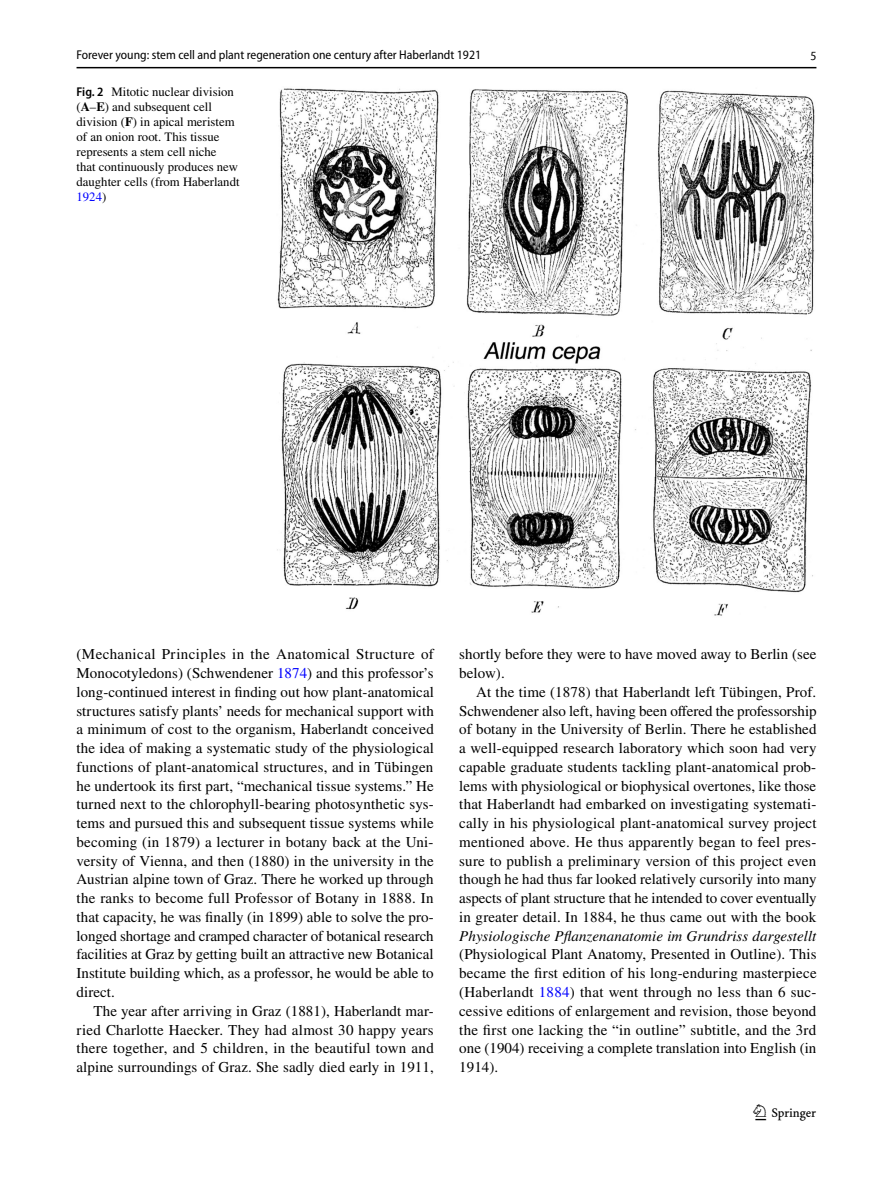
<style>
.page{position:relative;width:893px;height:1187px;background:#fff}
.page>*{position:absolute;margin:0;border:0;box-sizing:border-box;transform-origin:0 0}
.t1{font:22.5px "Springnew Regular 3";color:#000}
.t2{font:15px/18.8px "STIX";letter-spacing:.005em;color:#000;text-align:justify}
.t3{font:italic 15px "STIX";letter-spacing:.005em;color:#000}
.t4{font:12.75px/15px "STIX";color:#000}
.t5{font:semi-condensed 12.75px "Myriad Pro";color:#000}
.t6{font:semi-condensed 12.75px "Myriad Pro Unic";color:#000}
.s1{font-family:"Myriad Pro";font-weight:600;font-stretch:semi-condensed}
.s2{font-weight:700}
.s3{color:#00f}
</style>
<div class="page">
<hr style="left:77px;top:67px;width:739px;height:1px;background:#000">
<img style="left:277px;top:88px;width:538px;height:528px">
<p class="t5" style="left:77px;top:48px;width:406px">Forever young: stem cell and plant regeneration one century after Haberlandt 1921</p>
<p class="t4" style="left:77px;top:85px;width:165px"><span class="s1">Fig. 2</span> Mitotic nuclear division (<span class="s2">A</span>–<span class="s2">E</span>) and subsequent cell division (<span class="s2">F</span>) in apical meristem of an onion root. This tissue represents a stem cell niche<br>that continuously produces new daughter cells (from Haberlandt<br><span class="s3">1924</span>)</p>
<p class="t6" style="left:811px;top:51px;width:8px">5</p>
<p class="t2" style="left:77px;top:646px;width:359px">(Mechanical Principles in the Anatomical Structure of Monocotyledons) (Schwendener <span class="s3">1874</span>) and this professor’s long-continued interest in finding out how plant-anatomical structures satisfy plants’ needs for mechanical support with a minimum of cost to the organism, Haberlandt conceived the idea of making a systematic study of the physiological functions of plant-anatomical structures, and in Tübingen he undertook its first part, “mechanical tissue systems.” He turned next to the chlorophyll-bearing photosynthetic sys&shy;tems and pursued this and subsequent tissue systems while becoming (in 1879) a lecturer in botany back at the Uni&shy;versity of Vienna, and then (1880) in the university in the Austrian alpine town of Graz. There he worked up through the ranks to become full Professor of Botany in 1888. In that capacity, he was finally (in 1899) able to solve the pro&shy;longed shortage and cramped character of botanical research facilities at Graz by getting built an attractive new Botanical Institute building which, as a professor, he would be able to direct.</p>
<p class="t2" style="left:77px;top:1002px;width:359px;text-indent:17px">The year after arriving in Graz (1881), Haberlandt mar&shy;ried Charlotte Haecker. They had almost 30 happy years there together, and 5 children, in the beautiful town and alpine surroundings of Graz. She sadly died early in 1911,</p>
<p class="t2" style="left:459px;top:646px;width:359px">shortly before they were to have moved away to Berlin (see below).</p>
<p class="t2" style="left:459px;top:683px;width:359px;text-indent:17px">At the time (1878) that Haberlandt left Tübingen, Prof.<br>Schwendener also left, having been offered the professorship of botany in the University of Berlin. There he established a well-equipped research laboratory which soon had very capable graduate students tackling plant-anatomical prob&shy;lems with physiological or biophysical overtones, like those that Haberlandt had embarked on investigating systemati&shy;cally in his physiological plant-anatomical survey project mentioned above. He thus apparently began to feel pres&shy;sure to publish a preliminary version of this project even though he had thus far looked relatively cursorily into many aspects of plant structure that he intended to cover eventually in greater detail. In 1884, he thus came out with the book</p>
<p class="t3" style="left:459px;top:925px;width:359px">Physiologische Pflanzenanatomie im Grundriss dargestellt</p>
<p class="t2" style="left:459px;top:946px;width:359px">(Physiological Plant Anatomy, Presented in Outline). This became the first edition of his long-enduring masterpiece (Haberlandt <span class="s3">1884</span>) that went through no less than 6 suc&shy;cessive editions of enlargement and revision, those beyond the first one lacking the “in outline” subtitle, and the 3rd one (1904) receiving a complete translation into English (in 1914).</p>
<h1 class="t1" style="left:755px;top:1104px;width:62px">1 3</h1>
</div>
